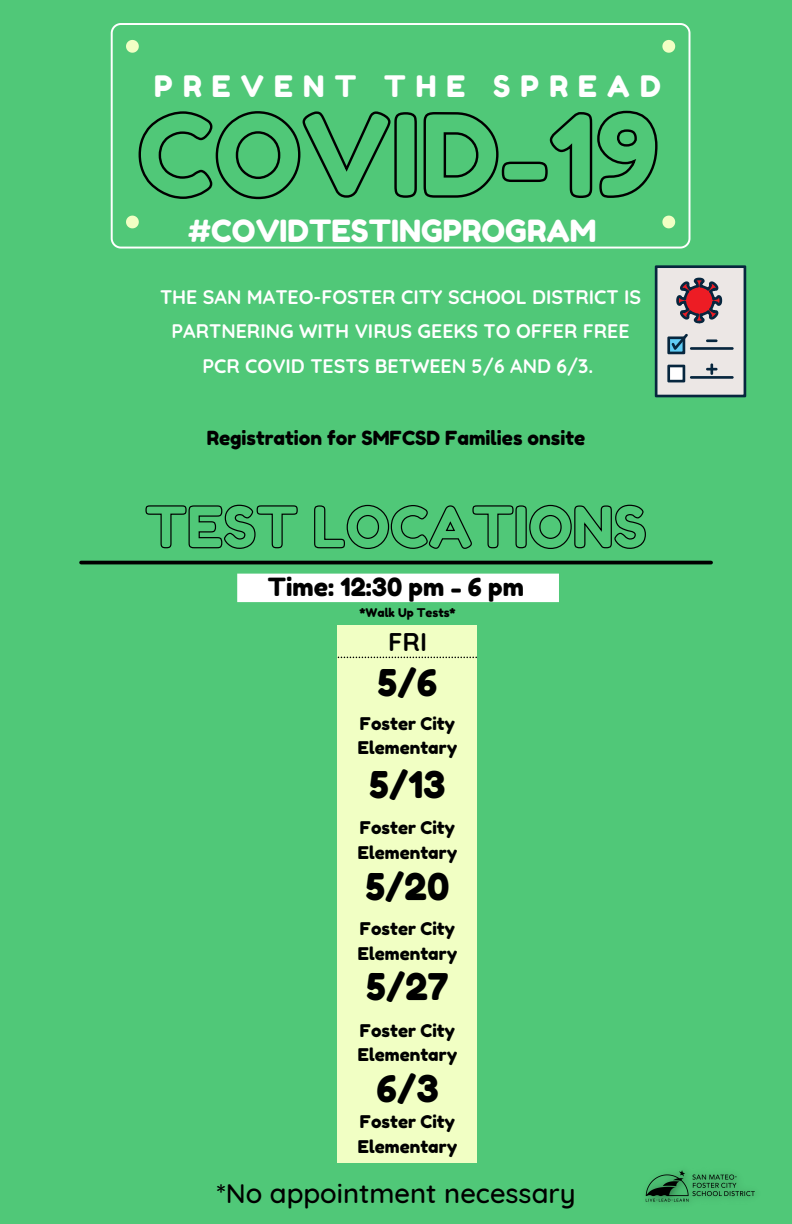
<style>
.page{position:relative;width:792px;height:1224px;background:#50c878}
.page>*{position:absolute;margin:0;border:0;box-sizing:border-box;transform-origin:0 0}
.t1{font:36.8px "Fredoka One";color:#000}
.t2{font:30.6px "Fredoka One";color:#fff}
.t3{font:29.6px "Fredoka One";letter-spacing:.345em;color:#fff}
.t4{font:500 27.3px "Quicksand";color:#000}
.t5{font:700 25.5px "Quicksand";color:#000}
.t6{font:25px "Fredoka One";color:#000}
.t7{font:700 19.5px/34.5px "Quicksand";color:#fff;text-align:center}
.t8{font:19.4px "Fredoka One";color:#000}
.t9{font:17.5px "Fredoka One";color:#000}
.t10{font:12px "Fredoka One";color:#000}
</style>
<div class="page">
<svg style="left:111px;top:23px;width:579px;height:226px"></svg>
<svg style="left:126px;top:40px;width:13px;height:13px"></svg>
<svg style="left:662px;top:40px;width:13px;height:13px"></svg>
<svg style="left:126px;top:216px;width:13px;height:12px"></svg>
<svg style="left:662px;top:216px;width:13px;height:12px"></svg>
<svg style="left:655px;top:265px;width:91px;height:132px"></svg>
<hr style="left:81px;top:561px;width:630px;height:3px;background:#000">
<img style="left:645px;top:1170px;width:110px;height:33px">
<svg style="left:137px;top:110px;width:522px;height:90px"></svg>
<svg style="left:145px;top:504px;width:501px;height:45px"></svg>
<div style="left:338px;top:625px;width:139px;height:538px;background:#f1ffc4"></div>
<div style="left:237px;top:574px;width:322px;height:28px;background:#fff"></div>
<svg style="left:338px;top:657px;width:139px;height:1px"></svg>
<p class="t3" style="left:154px;top:69px;width:508px">PREVENT THE SPREAD</p>
<p class="t2" style="left:188px;top:212px;width:410px">#COVIDTESTINGPROGRAM</p>
<p class="t7" style="left:160px;top:279px;width:483px">THE SAN MATEO-FOSTER CITY SCHOOL DISTRICT IS<br>PARTNERING WITH VIRUS GEEKS TO OFFER FREE<br>PCR COVID TESTS BETWEEN 5/6 AND 6/3.</p>
<p class="t8" style="left:207px;top:426px;width:380px">Registration for SMFCSD Families onsite</p>
<p class="t6" style="left:268px;top:572px;width:258px">Time: 12:30 pm - 6 pm</p>
<p class="t10" style="left:360px;top:605px;width:98px">*Walk Up Tests*</p>
<p class="t5" style="left:388px;top:626px;width:40px">FRI</p>
<p class="t1" style="left:378px;top:661px;width:61px">5/6</p>
<p class="t9" style="left:360px;top:713px;width:97px">Foster City</p>
<p class="t9" style="left:358px;top:737px;width:101px">Elementary</p>
<p class="t1" style="left:370px;top:763px;width:78px">5/13</p>
<p class="t9" style="left:360px;top:817px;width:97px">Foster City</p>
<p class="t9" style="left:358px;top:842px;width:101px">Elementary</p>
<p class="t1" style="left:366px;top:865px;width:85px">5/20</p>
<p class="t9" style="left:360px;top:918px;width:97px">Foster City</p>
<p class="t9" style="left:358px;top:943px;width:101px">Elementary</p>
<p class="t1" style="left:367px;top:964px;width:83px">5/27</p>
<p class="t9" style="left:360px;top:1020px;width:97px">Foster City</p>
<p class="t9" style="left:358px;top:1044px;width:101px">Elementary</p>
<p class="t1" style="left:376px;top:1066px;width:64px">6/3</p>
<p class="t9" style="left:360px;top:1111px;width:97px">Foster City</p>
<p class="t9" style="left:358px;top:1136px;width:101px">Elementary</p>
<p class="t4" style="left:216px;top:1176px;width:361px">*No appointment necessary</p>
</div>
